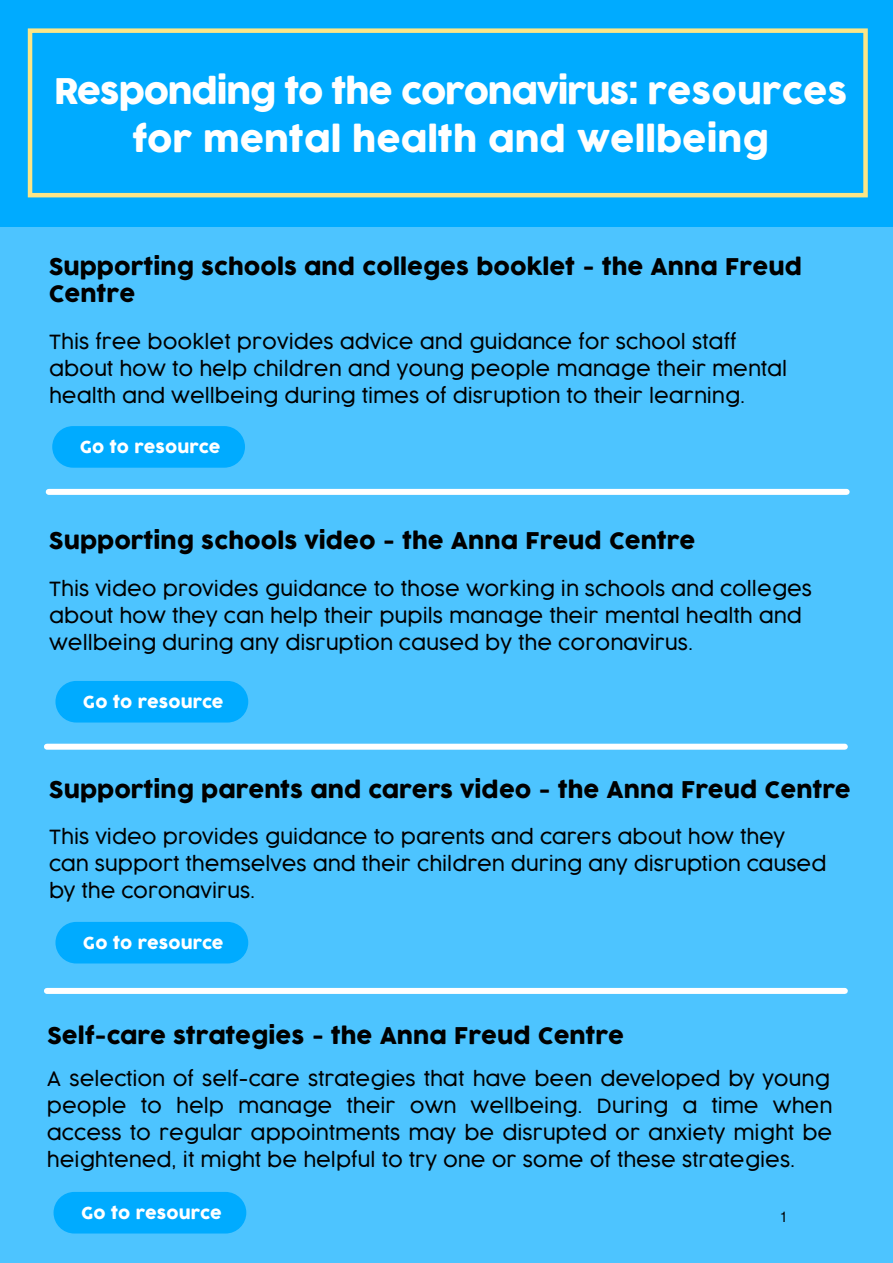
<style>
.page{position:relative;width:893px;height:1263px;background:#fff}
.page>*{position:absolute;margin:0;border:0;box-sizing:border-box;transform-origin:0 0}
.t1{font:34.5px/48.3px "Cocogoose";color:#fff;text-align:center}
.t2{font:22.5px/27px "Cocogoose";color:#000}
.t3{font:300 19.5px/27px "Cocogoose";color:#000}
.t4{font:16.5px "Cocogoose";letter-spacing:.01em;color:#fff}
.t5{font:15px "N Haas Grotesk DS Pro 55 Rg";color:#000}
</style>
<div class="page">
<div style="left:0;top:226px;width:893px;height:1037px;background:#4dc4ff"></div>
<div style="left:0;top:0;width:893px;height:227px;background:#00abff"></div>
<div style="left:52px;top:426px;width:193px;height:42px;background:#00abff;border-radius:21px"></div>
<div style="left:28px;top:28px;width:840px;height:169px;border:4px solid #fce687"></div>
<div style="left:49px;top:489px;width:798px;height:6px;background:#fff"></div>
<div style="left:55px;top:681px;width:193px;height:41px;background:#00abff;border-radius:21px"></div>
<div style="left:47px;top:744px;width:798px;height:6px;background:#fff"></div>
<div style="left:55px;top:922px;width:193px;height:41px;background:#00abff;border-radius:21px"></div>
<div style="left:47px;top:988px;width:798px;height:6px;background:#fff"></div>
<div style="left:54px;top:1192px;width:192px;height:41px;background:#00abff;border-radius:21px"></div>
<h1 class="t1" style="left:54px;top:69px;width:795px">Responding to the coronavirus: resources for mental health and wellbeing</h1>
<p class="t2" style="left:49px;top:254px;width:755px">Supporting schools and colleges booklet - the Anna Freud<br>Centre</p>
<p class="t3" style="left:49px;top:328px;width:740px">This free booklet provides advice and guidance for school staff about how to help children and young people manage their mental health and wellbeing during times of disruption to their learning.</p>
<p class="t4" style="left:80px;top:435px;width:142px">Go to resource</p>
<p class="t2" style="left:49px;top:529px;width:648px">Supporting schools video - the Anna Freud Centre</p>
<p class="t3" style="left:49px;top:575px;width:764px">This video provides guidance to those working in schools and colleges about how they can help their pupils manage their mental health and wellbeing during any disruption caused by the coronavirus.</p>
<p class="t4" style="left:83px;top:690px;width:142px">Go to resource</p>
<p class="t2" style="left:49px;top:777px;width:803px">Supporting parents and carers video - the Anna Freud Centre</p>
<p class="t3" style="left:49px;top:823px;width:779px">This video provides guidance to parents and carers about how they can support themselves and their children during any disruption caused by the coronavirus.</p>
<p class="t4" style="left:83px;top:931px;width:142px">Go to resource</p>
<p class="t2" style="left:47px;top:1023px;width:578px">Self-care strategies - the Anna Freud Centre</p>
<p class="t3" style="left:47px;top:1065px;width:787px">A selection of self-care strategies that have been developed by young people to help manage their own wellbeing. During a time when access to regular appointments may be disrupted or anxiety might be heightened, it might be helpful to try one or some of these strategies.</p>
<p class="t4" style="left:81px;top:1201px;width:142px">Go to resource</p>
<p class="t5" style="left:781px;top:1208px;width:7px">1</p>
</div>
